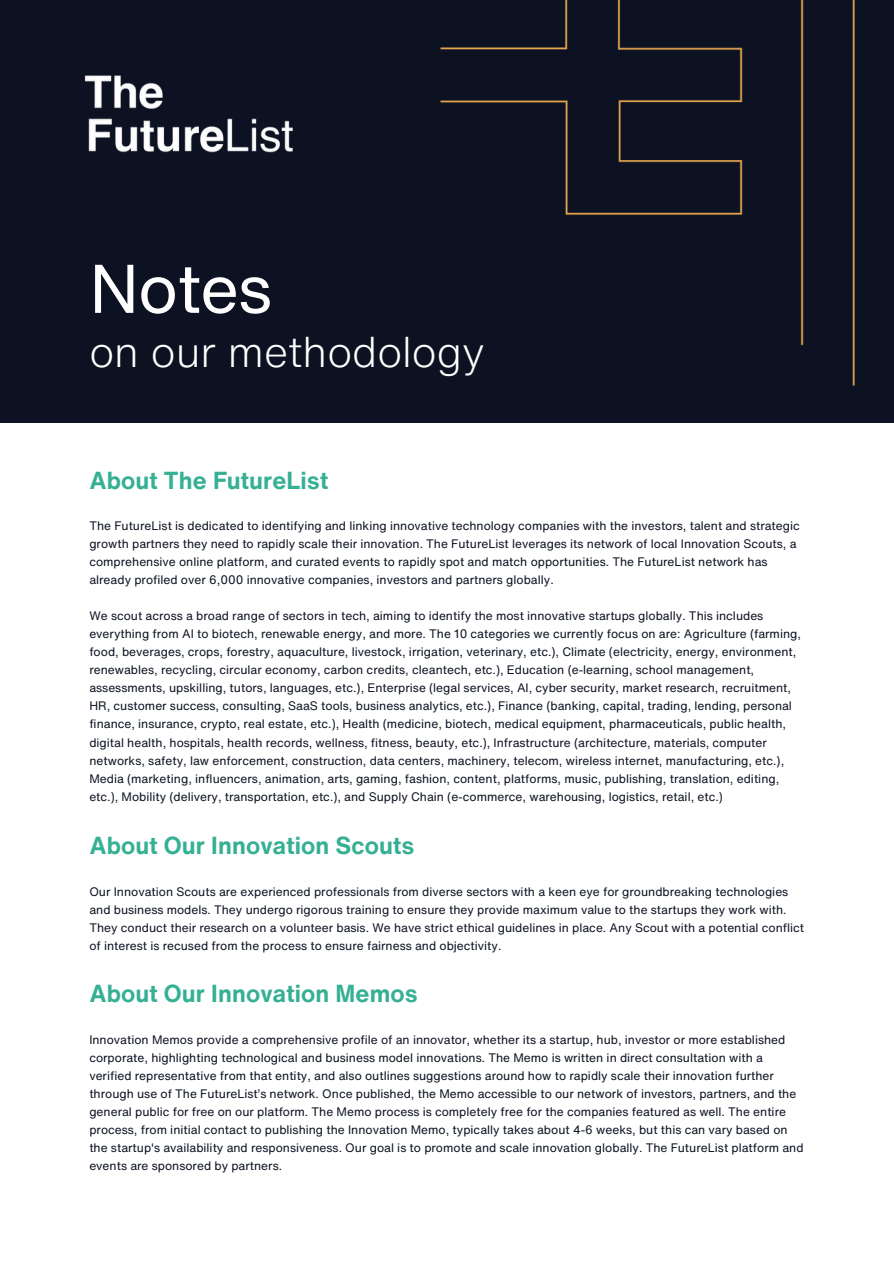
<style>
.page{position:relative;width:894px;height:1264px;background:#fff}
.page>*{position:absolute;margin:0;border:0;box-sizing:border-box;transform-origin:0 0}
.t1{font:67.5px "Helvetica Now Text";letter-spacing:-.015em;color:#fff}
.t2{font:300 42px "Helvetica Now Text";color:#fff}
.t3{font:700 24px "Helvetica Now Text";letter-spacing:.005em;color:#35b093}
.t4{font:12px/18px "Helvetica Now Text";color:#0c1221}
</style>
<div class="page">
<div style="left:0;top:0;width:893px;height:1263px;background:#0c1221"></div>
<img style="left:84px;top:75px;width:209px;height:78px">
<div style="left:0;top:423px;width:893px;height:840px;background:#fff"></div>
<img style="left:440px;top:0;width:415px;height:386px">
<p class="t1" style="left:89px;top:238px;width:184px">Notes</p>
<p class="t2" style="left:89px;top:320px;width:397px">on our methodology</p>
<h1 class="t3" style="left:89px;top:462px;width:240px">About The FutureList</h1>
<h2 class="t4" style="left:89px;top:517px;width:711px">The FutureList is dedicated to identifying and linking innovative technology companies with the investors, talent and strategic growth partners they need to rapidly scale their innovation. The FutureList leverages its network of local Innovation Scouts, a comprehensive online platform, and curated events to rapidly spot and match opportunities. The FutureList network has already profiled over 6,000 innovative companies, investors and partners globally.</h2>
<h3 class="t4" style="left:89px;top:607px;width:713px">We scout across a broad range of sectors in tech, aiming to identify the most innovative startups globally. This includes everything from AI to biotech, renewable energy, and more. The 10 categories we currently focus on are: Agriculture (farming, food, beverages, crops, forestry, aquaculture, livestock, irrigation, veterinary, etc.), Climate (electricity, energy, environment, renewables, recycling, circular economy, carbon credits, cleantech, etc.), Education (e-learning, school management, assessments, upskilling, tutors, languages, etc.), Enterprise (legal services, AI, cyber security, market research, recruitment, HR, customer success, consulting, SaaS tools, business analytics, etc.), Finance (banking, capital, trading, lending, personal finance, insurance, crypto, real estate, etc.), Health (medicine, biotech, medical equipment, pharmaceuticals, public health, digital health, hospitals, health records, wellness, fitness, beauty, etc.), Infrastructure (architecture, materials, computer networks, safety, law enforcement, construction, data centers, machinery, telecom, wireless internet, manufacturing, etc.), Media (marketing, influencers, animation, arts, gaming, fashion, content, platforms, music, publishing, translation, editing, etc.), Mobility (delivery, transportation, etc.), and Supply Chain (e-commerce, warehousing, logistics, retail, etc.)</h3>
<h3 class="t3" style="left:89px;top:826px;width:326px">About Our Innovation Scouts</h3>
<p class="t4" style="left:89px;top:882px;width:716px">Our Innovation Scouts are experienced professionals from diverse sectors with a keen eye for groundbreaking technologies and business models. They undergo rigorous training to ensure they provide maximum value to the startups they work with.<br>They conduct their research on a volunteer basis. We have strict ethical guidelines in place. Any Scout with a potential conflict of interest is recused from the process to ensure fairness and objectivity.</p>
<p class="t3" style="left:89px;top:975px;width:330px">About Our Innovation Memos</p>
<p class="t4" style="left:89px;top:1030px;width:715px">Innovation Memos provide a comprehensive profile of an innovator, whether its a startup, hub, investor or more established corporate, highlighting technological and business model innovations. The Memo is written in direct consultation with a verified representative from that entity, and also outlines suggestions around how to rapidly scale their innovation further through use of The FutureList’s network. Once published, the Memo accessible to our network of investors, partners, and the general public for free on our platform. The Memo process is completely free for the companies featured as well. The entire process, from initial contact to publishing the Innovation Memo, typically takes about 4-6 weeks, but this can vary based on the startup's availability and responsiveness. Our goal is to promote and scale innovation globally. The FutureList platform and events are sponsored by partners.</p>
</div>
